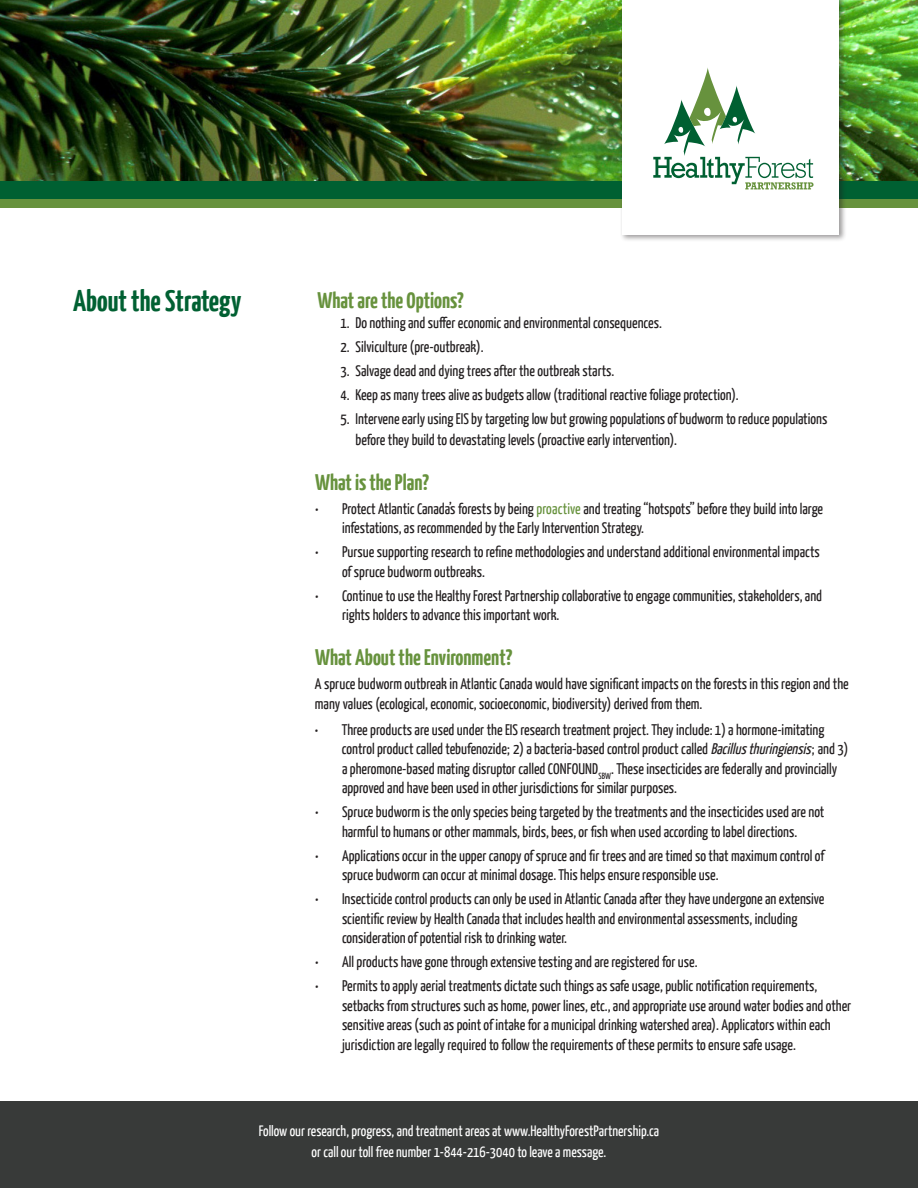
<style>
.page{position:relative;width:918px;height:1188px;background:#fff}
.page>*{position:absolute;margin:0;border:0;box-sizing:border-box;transform-origin:0 0}
.t1{font:700 30px "Yanone Kaffeesatz";color:#006032}
.t2{font:700 22.5px "Yanone Kaffeesatz";color:#67923d}
.t3{font:15.3px/19.5px "Yanone Kaffeesatz";color:#231f20}
.t4{font:15px/21px "Yanone Kaffeesatz";color:#fff;text-align:center}
.s1{color:#67923d}
.s2{font-style:italic}
</style>
<div class="page">
<div style="left:0;top:188px;width:917px;height:20px;background:#67923d"></div>
<img style="left:0;top:0;width:918px;height:185px">
<div style="left:0;top:181px;width:917px;height:17px;background:#006032"></div>
<div style="left:620px;top:0;width:227px;height:242px;background:#231f20;opacity:.45"></div>
<div style="left:622px;top:0;width:217px;height:234px;background:#fff"></div>
<svg style="left:653px;top:67px;width:161px;height:123px"></svg>
<div style="left:0;top:1102px;width:918px;height:86px;background:#383a39"></div>
<p class="t1" style="left:73px;top:282px;width:170px">About the Strategy</p>
<p class="t2" style="left:317px;top:286px;width:148px">What are the Options?</p>
<p class="t3" style="left:340px;top:312px;width:323px">1. Do nothing and suffer economic and environmental consequences.</p>
<p class="t3" style="left:340px;top:336px;width:145px">2. Silviculture (pre-outbreak).</p>
<p class="t3" style="left:340px;top:360px;width:275px">3. Salvage dead and dying trees after the outbreak starts.</p>
<p class="t3" style="left:340px;top:384px;width:400px">4. Keep as many trees alive as budgets allow (traditional reactive foliage protection).</p>
<p class="t3" style="left:356px;top:407px;width:473px;line-height:21px;text-indent:-15px">5. Intervene early using EIS by targeting low but growing populations of budworm to reduce populations before they build to devastating levels (proactive early intervention).</p>
<p class="t2" style="left:315px;top:468px;width:116px">What is the Plan?</p>
<p class="t3" style="left:342px;top:498px;width:483px;text-indent:-27px">• Protect Atlantic Canada’s forests by being <span class="s1">proactive</span> and treating “hotspots” before they build into large infestations, as recommended by the Early Intervention Strategy.</p>
<p class="t3" style="left:342px;top:542px;width:479px;text-indent:-27px">• Pursue supporting research to refine methodologies and understand additional environmental impacts of spruce budworm outbreaks.</p>
<p class="t3" style="left:342px;top:585px;width:482px;text-indent:-27px">• Continue to use the Healthy Forest Partnership collaborative to engage communities, stakeholders, and rights holders to advance this important work.</p>
<p class="t2" style="left:315px;top:643px;width:199px">What About the Environment?</p>
<p class="t3" style="left:315px;top:674px;width:535px">A spruce budworm outbreak in Atlantic Canada would have significant impacts on the forests in this region and the many values (ecological, economic, socioeconomic, biodiversity) derived from them.</p>
<p class="t3" style="left:342px;top:719px;width:508px;text-indent:-27px">• Three products are used under the EIS research treatment project. They include: 1) a hormone-imitating control product called tebufenozide; 2) a bacteria-based control product called <span class="s2">Bacillusthuringiensis</span>; and 3) a pheromone-based mating disruptor called CONFOUND<sub>SBW</sub>. These insecticides are federally and provincially approved and have been used in other jurisdictions for similar purposes.</p>
<p class="t3" style="left:315px;top:802px;width:511px;text-align:center">• Spruce budworm is the only species being targeted by the treatments and the insecticides used are not harmful to humans or other mammals, birds, bees, or fish when used according to label directions.</p>
<p class="t3" style="left:342px;top:845px;width:484px;text-indent:-27px">• Applications occur in the upper canopy of spruce and fir trees and are timed so that maximum control of spruce budworm can occur at minimal dosage. This helps ensure responsible use.</p>
<p class="t3" style="left:342px;top:889px;width:484px;text-indent:-27px">• Insecticide control products can only be used in Atlantic Canada after they have undergone an extensive scientific review by Health Canada that includes health and environmental assessments, including consideration of potential risk to drinking water.</p>
<p class="t3" style="left:315px;top:952px;width:384px">• All products have gone through extensive testing and are registered for use.</p>
<p class="t3" style="left:342px;top:976px;width:511px;text-indent:-27px">• Permits to apply aerial treatments dictate such things as safe usage, public notification requirements, setbacks from structures such as home, power lines, etc., and appropriate use around water bodies and other sensitive areas (such as point of intake for a municipal drinking watershed area). Applicators within each jurisdiction are legally required to follow the requirements of these permits to ensure safe usage.</p>
<p class="t4" style="left:259px;top:1120px;width:402px">Follow our research, progress, and treatment areas at www.HealthyForestPartnership.ca or call our toll free number 1-844-216-3040 to leave a message.</p>
</div>
